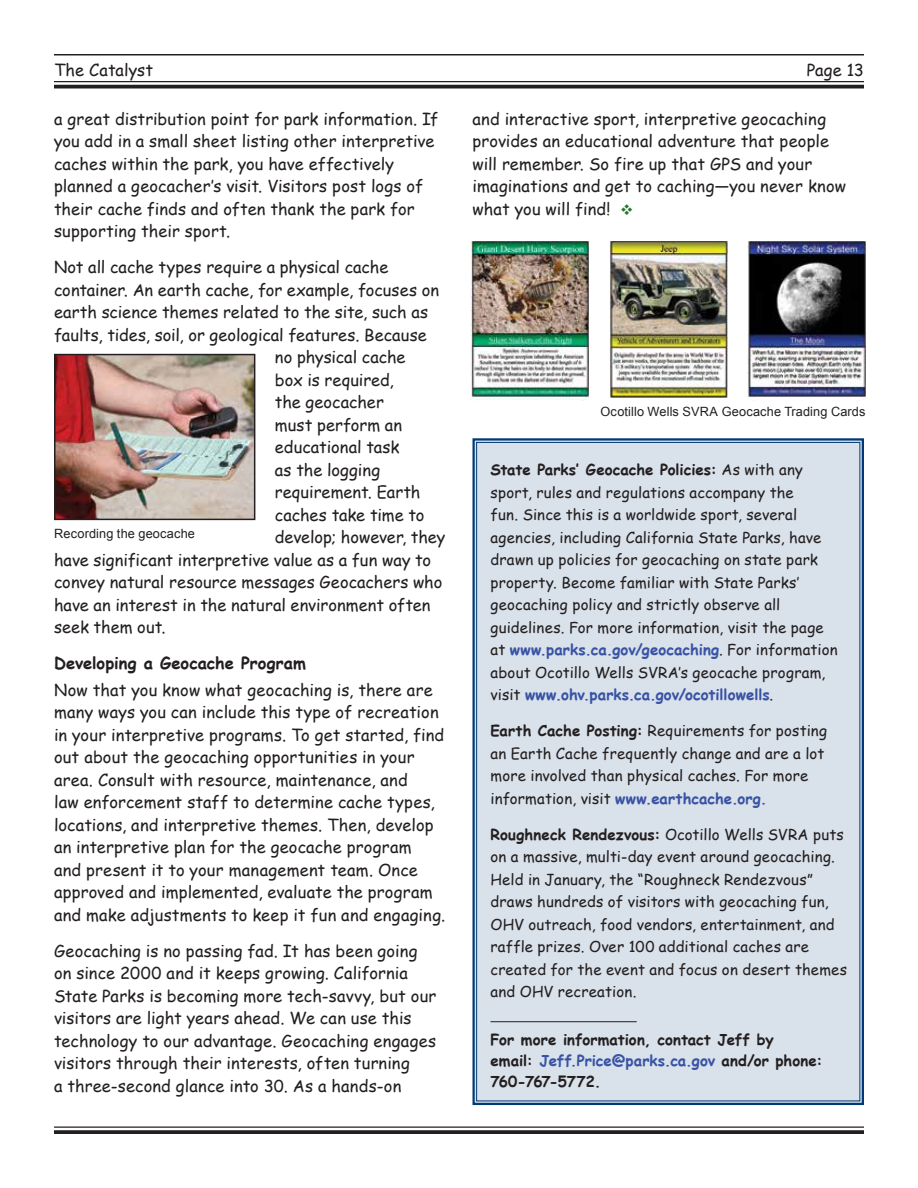
<style>
.page{position:relative;width:918px;height:1188px;background:#fff}
.page>*{position:absolute;margin:0;border:0;box-sizing:border-box;transform-origin:0 0}
.t1{font:16.5px/22.5px "Comic Sans MS";letter-spacing:.005em;color:#231f20}
.t2{font:700 16.5px "Comic Sans MS";color:#231f20}
.t3{font:15px/22.5px "Comic Sans MS";letter-spacing:.01em;color:#231f20}
.t4{font:700 15px/21px "Comic Sans MS";letter-spacing:.005em;color:#231f20}
.t5{font:12.75px "Arial";letter-spacing:.01em;color:#231f20}
.s1{color:#23772d}
.s2{font-weight:700}
.s3{font-weight:700;color:#3953a4}
.s4{color:#3953a4}
</style>
<div class="page">
<hr style="left:54px;top:54px;width:810px;height:1px;background:#231f20">
<hr style="left:54px;top:81px;width:810px;height:1px;background:#231f20">
<hr style="left:54px;top:85px;width:810px;height:3px;background:#231f20">
<hr style="left:54px;top:1126px;width:810px;height:2px;background:#231f20">
<svg style="left:54px;top:1130px;width:810px;height:4px;background:#302c2d"></svg>
<div style="left:472px;top:438px;width:392px;height:668px;background:#d9e1ea"></div>
<img style="left:471px;top:241px;width:118px;height:160px">
<img style="left:748px;top:241px;width:118px;height:160px">
<img style="left:609px;top:241px;width:118px;height:156px">
<img style="left:57px;top:357px;width:195px;height:160px">
<div style="left:54px;top:354px;width:201px;height:166px;border:2px solid #231f20"></div>
<p class="t1" style="left:54px;top:58px;width:101px">The Catalyst</p>
<p class="t1" style="left:807px;top:58px;width:59px">Page 13</p>
<p class="t1" style="left:54px;top:107px;width:386px">a great distribution point for park information. If you add in a small sheet listing other interpretive caches within the park, you have effectively planned a geocacher’s visit. Visitors post logs of their cache finds and often thank the park for supporting their sport.</p>
<p class="t1" style="left:54px;top:255px;width:336px">Not all cache types require a physical cache</p>
<p class="t1" style="left:54px;top:278px;width:387px">container. An earth cache, for example, focuses on</p>
<p class="t1" style="left:54px;top:300px;width:376px">earth science themes related to the site, such as</p>
<p class="t1" style="left:54px;top:323px;width:374px">faults, tides, soil, or geological features. Because</p>
<p class="t1" style="left:275px;top:345px;width:132px">no physical cache</p>
<p class="t1" style="left:275px;top:368px;width:120px">box is required,</p>
<p class="t1" style="left:275px;top:390px;width:111px">the geocacher</p>
<p class="t1" style="left:275px;top:413px;width:129px">must perform an</p>
<p class="t1" style="left:275px;top:435px;width:126px">educational task</p>
<p class="t1" style="left:275px;top:458px;width:107px">as the logging</p>
<p class="t1" style="left:275px;top:480px;width:147px">requirement. Earth</p>
<p class="t1" style="left:275px;top:503px;width:151px">caches take time to</p>
<p class="t1" style="left:275px;top:525px;width:172px">develop; however, they</p>
<p class="t1" style="left:54px;top:548px;width:379px">have significant interpretive value as a fun way to</p>
<p class="t1" style="left:54px;top:570px;width:390px">convey natural resource messages Geocachers who</p>
<p class="t1" style="left:54px;top:593px;width:378px">have an interest in the natural environment often</p>
<p class="t1" style="left:54px;top:615px;width:113px">seek them out.</p>
<p class="t2" style="left:54px;top:651px;width:253px">Developing a Geocache Program</p>
<p class="t1" style="left:54px;top:678px;width:393px">Now that you know what geocaching is, there are many ways you can include this type of recreation in your interpretive programs. To get started, find out about the geocaching opportunities in your area. Consult with resource, maintenance, and<br>law enforcement staff to determine cache types, locations, and interpretive themes. Then, develop an interpretive plan for the geocache program<br>and present it to your management team. Once approved and implemented, evaluate the program and make adjustments to keep it fun and engaging.</p>
<p class="t1" style="left:54px;top:939px;width:384px">Geocaching is no passing fad. It has been going on since 2000 and it keeps growing. California State Parks is becoming more tech-savvy, but our visitors are light years ahead. We can use this technology to our advantage. Geocaching engages visitors through their interests, often turning<br>a three-second glance into 30. As a hands-on</p>
<p class="t1" style="left:472px;top:107px;width:375px">and interactive sport, interpretive geocaching provides an educational adventure that people will remember. So fire up that GPS and your imaginations and get to caching—you never know what you will find! <span class="s1">❖</span></p>
<p class="t5" style="left:601px;top:403px;width:266px">Ocotillo Wells SVRA Geocache Trading Cards</p>
<p class="t3" style="left:490px;top:458px;width:349px"><span class="s2">State Parks’ Geocache Policies:</span> As with any sport, rules and regulations accompany the<br>fun. Since this is a worldwide sport, several agencies, including California State Parks, have drawn up policies for geocaching on state park property. Become familiar with State Parks’ geocaching policy and strictly observe all guidelines. For more information, visit the page at <span class="s3">www.parks.ca.gov/geocaching</span>. For information about Ocotillo Wells SVRA’s geocache program, visit <span class="s3">www.ohv.parks.ca.gov/ocotillowells</span>.</p>
<p class="t3" style="left:490px;top:719px;width:338px"><span class="s2">Earth Cache Posting:</span> Requirements for posting an Earth Cache frequently change and are a lot more involved than physical caches. For more information, visit <span class="s3">www.earthcache.org.</span></p>
<p class="t3" style="left:490px;top:822px;width:358px"><span class="s2">Roughneck Rendezvous:</span> Ocotillo Wells SVRA puts on a massive, multi-day event around geocaching.<br>Held in January, the “Roughneck Rendezvous” draws hundreds of visitors with geocaching fun, OHV outreach, food vendors, entertainment, and raffle prizes. Over 100 additional caches are created for the event and focus on desert themes and OHV recreation.</p>
<p class="t4" style="left:490px;top:1029px;width:334px">For more information, contact Jeff by<br>email: <span class="s4">Jeff.Price@parks.ca.gov</span> and/or phone:<br>760-767-5772.</p>
<p class="t5" style="left:54px;top:525px;width:142px">Recording the geocache</p>
</div>
